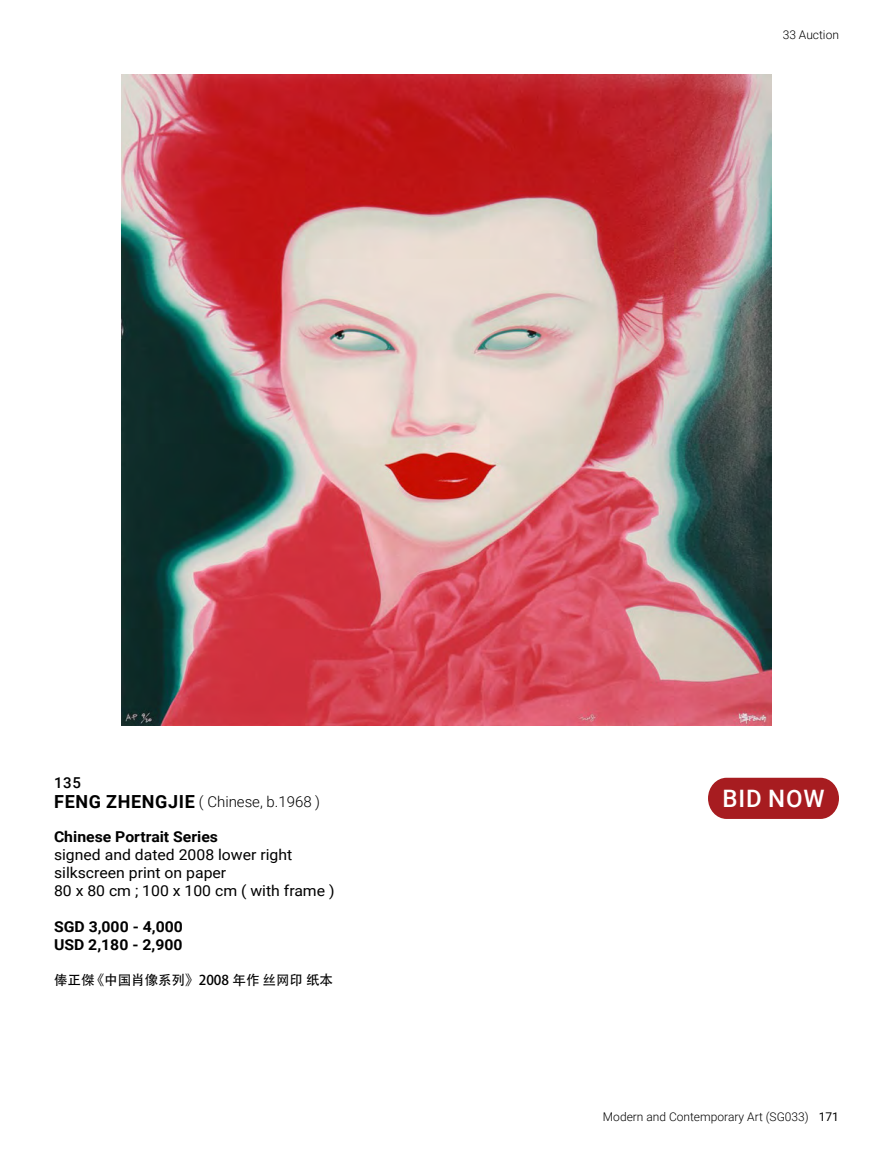
<style>
.page{position:relative;width:893px;height:1149px;background:#fff}
.page>*{position:absolute;margin:0;border:0;box-sizing:border-box;transform-origin:0 0}
.t1{font:500 24px "Roboto";letter-spacing:.035em;color:#fff}
.t2{font:15px/18px "Roboto";color:#000;scale:1.05 1}
.t3{font:700 15px/18px "Roboto";color:#000;scale:1.05 1}
.t4{font:300 15px/19.5px "Roboto";color:#000}
.t5{font:13.5px "Adobe Heiti Std";color:#000}
.t6{font:300 12px "Roboto";color:#000}
.s1{font-weight:500}
.s2{font-weight:700;font-size:18px}
.s3{font-weight:400}
</style>
<div class="page">
<img style="left:121px;top:75px;width:651px;height:650px">
<div style="left:708px;top:777px;width:131px;height:41px;background:#a71c20;border-radius:20px"></div>
<p class="t6" style="left:783px;top:26px;width:58px">33 Auction</p>
<p class="t4" style="left:54px;top:771px;width:267px"><span class="s1">135<br></span><span class="s2">FENG ZHENGJIE</span> ( Chinese, b.1968 )</p>
<p class="t3" style="left:54px;top:826px;width:158px">Chinese Portrait Series</p>
<p class="t2" style="left:54px;top:844px;width:269px">signed and dated 2008 lower right silkscreen print on paper<br>80 x 80 cm ; 100 x 100 cm ( with frame )</p>
<p class="t3" style="left:54px;top:916px;width:124px">SGD 3,000 - 4,000<br>USD 2,180 - 2,900</p>
<p class="t5" style="left:54px;top:971px;width:281px">俸正傑 《中国肖像系列》2008 年作 丝网印 纸本</p>
<h1 class="t1" style="left:722px;top:781px;width:104px">BID NOW</h1>
<p class="t6" style="left:603px;top:1108px;width:238px">Modern and Contemporary Art (SG033) <span class="s3">171</span></p>
</div>
